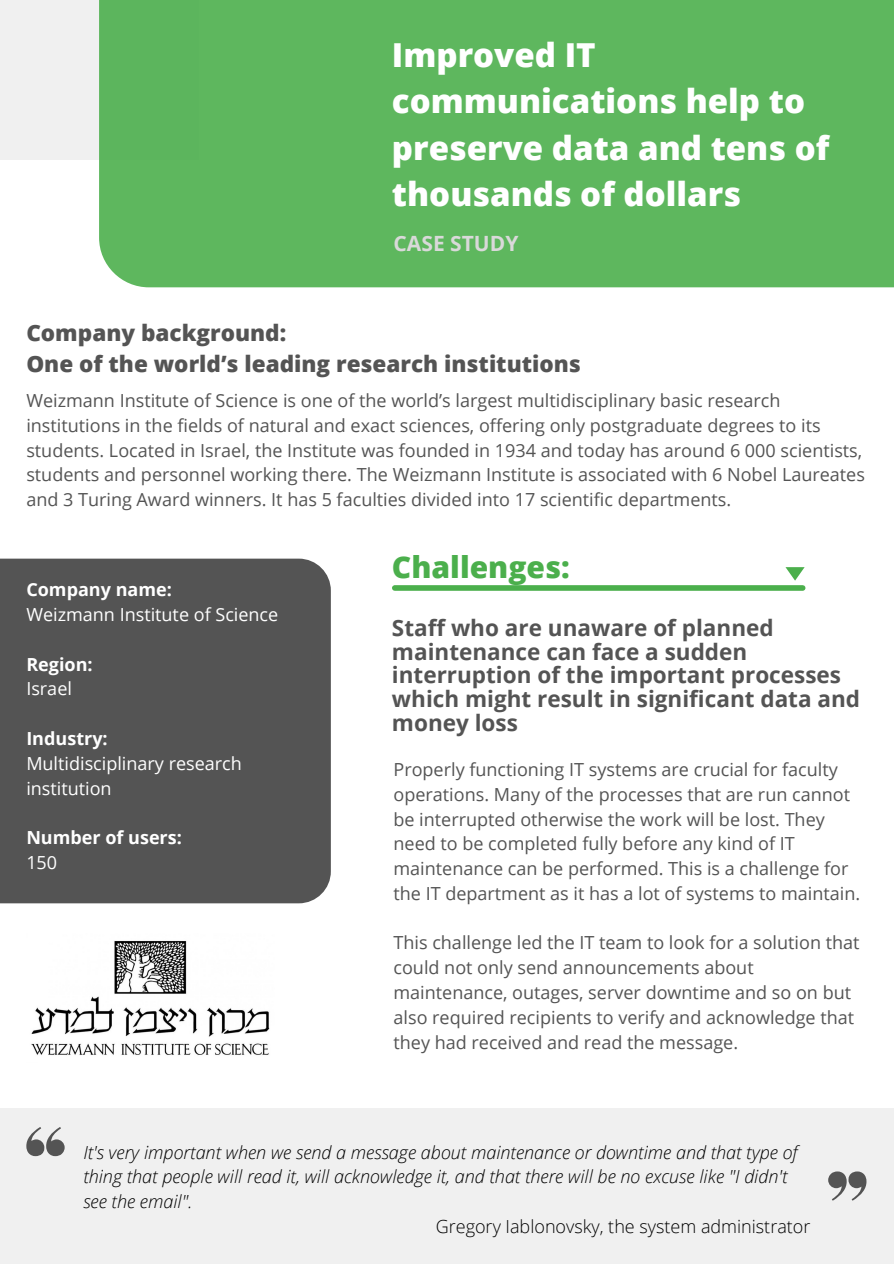
<style>
.page{position:relative;width:894px;height:1264px;background:#fff}
.page>*{position:absolute;margin:0;border:0;box-sizing:border-box;transform-origin:0 0}
.t1{font:800 33px/46.2px "Open Sans";color:#fff}
.t2{font:800 30px "Open Sans";color:#4baf4c}
.t3{font:700 22.5px/23.7px "Open Sans";color:#545454}
.t4{font:800 22.5px "Open Sans";color:#545454}
.t5{font:700 21px "Open Sans";color:#d9d9d9}
.t6{font:18px/24.8px "Open Sans";color:#545454}
.t7{font:italic 300 18px/24.8px "Open Sans";color:#000}
.t8{font:18px/24.8px "Open Sans";color:#fff}
.t9{font:700 18px "Open Sans";color:#fff}
.t10{font:300 18px "Open Sans";color:#000}
</style>
<div class="page">
<div style="left:0;top:0;width:198px;height:160px;background:#f0f0f0"></div>
<div style="left:99px;top:0;width:794px;height:287px;background:#5eb75e"></div>
<div style="left:0;top:558px;width:331px;height:345px;background:#545454"></div>
<div style="left:394px;top:585px;width:408px;height:6px;background:#4baf4c"></div>
<svg style="left:785px;top:567px;width:19px;height:13px"></svg>
<img style="left:31px;top:941px;width:239px;height:114px">
<div style="left:0;top:1108px;width:893px;height:155px;background:#f0f0f0"></div>
<svg style="left:26px;top:1127px;width:39px;height:29px"></svg>
<svg style="left:828px;top:1171px;width:38px;height:29px"></svg>
<p class="t1" style="left:392px;top:31px;width:439px">Improved IT communications help to preserve data and tens of thousands of dollars</p>
<p class="t5" style="left:393px;top:229px;width:126px">CASE STUDY</p>
<p class="t4" style="left:26px;top:317px;width:261px">Company background:</p>
<p class="t4" style="left:26px;top:348px;width:556px">One of the world’s leading research institutions</p>
<p class="t6" style="left:26px;top:387px;width:839px">Weizmann Institute of Science is one of the world’s largest multidisciplinary basic research institutions in the fields of natural and exact sciences, offering only postgraduate degrees to its students. Located in Israel, the Institute was founded in 1934 and today has around 6 000 scientists, students and personnel working there. The Weizmann Institute is associated with 6 Nobel Laureates and 3 Turing Award winners. It has 5 faculties divided into 17 scientific departments.</p>
<p class="t9" style="left:26px;top:577px;width:147px">Company name:</p>
<p class="t8" style="left:26px;top:601px;width:253px">Weizmann Institute of Science</p>
<p class="t9" style="left:26px;top:651px;width:68px">Region:</p>
<p class="t8" style="left:26px;top:676px;width:47px">Israel</p>
<p class="t9" style="left:26px;top:725px;width:83px">Industry:</p>
<p class="t8" style="left:26px;top:750px;width:217px">Multidisciplinary research institution</p>
<p class="t9" style="left:26px;top:824px;width:157px">Number of users:</p>
<p class="t8" style="left:26px;top:849px;width:32px">150</p>
<p class="t2" style="left:392px;top:545px;width:179px">Challenges:</p>
<p class="t3" style="left:392px;top:615px;width:469px">Staff who are unaware of planned maintenance can face a sudden interruption of the important processes which might result in significant data and money loss</p>
<p class="t6" style="left:393px;top:756px;width:468px">Properly functioning IT systems are crucial for faculty operations. Many of the processes that are run cannot be interrupted otherwise the work will be lost. They need to be completed fully before any kind of IT maintenance can be performed. This is a challenge for the IT department as it has a lot of systems to maintain.</p>
<p class="t6" style="left:393px;top:930px;width:467px">This challenge led the IT team to look for a solution that could not only send announcements about maintenance, outages, server downtime and so on but also required recipients to verify and acknowledge that they had received and read the message.</p>
<p class="t7" style="left:83px;top:1139px;width:715px">It's very important when we send a message about maintenance or downtime and that type of thing that people will read it, will acknowledge it, and that there will be no excuse like "I didn't see the email".</p>
<p class="t10" style="left:435px;top:1213px;width:376px">Gregory Iablonovsky, the system administrator</p>
</div>
